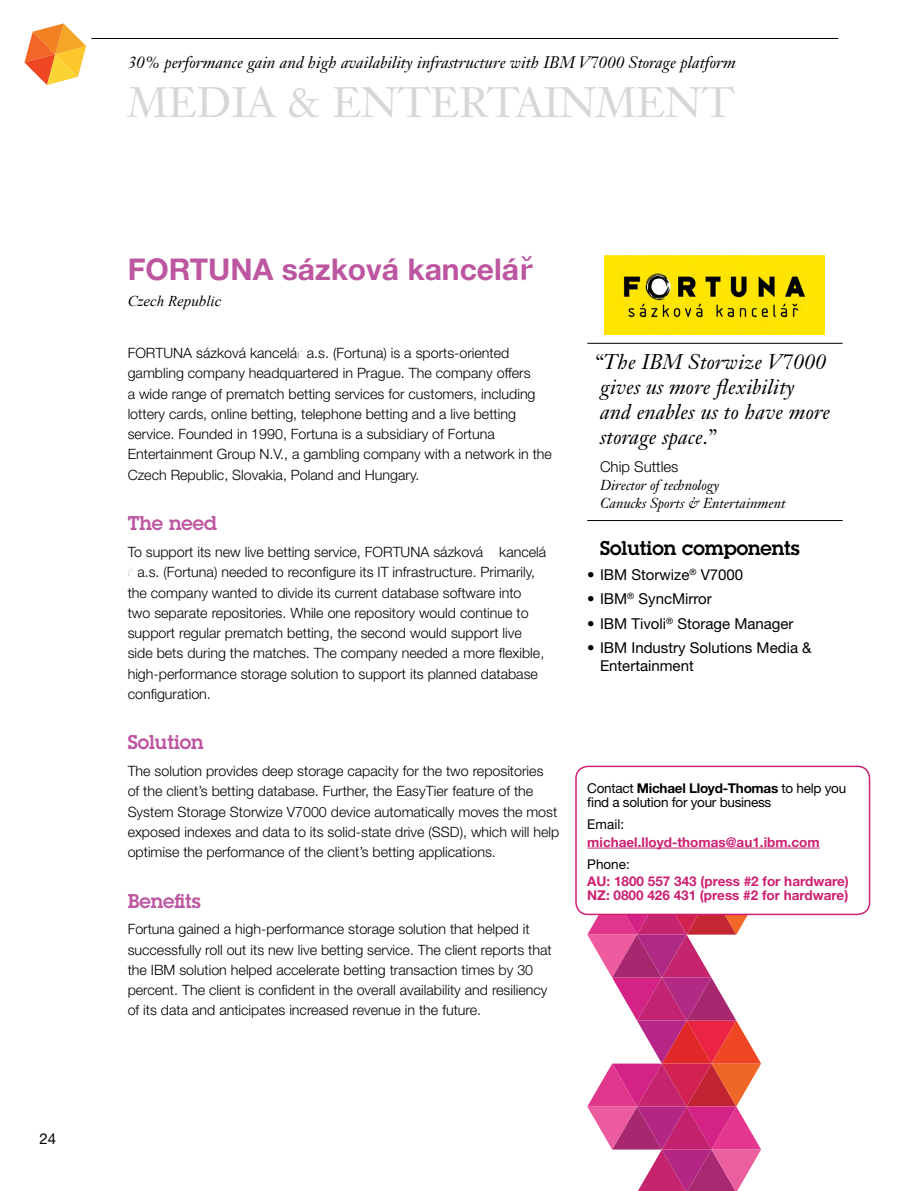
<style>
.page{position:relative;width:915px;height:1191px;background:#fff}
.page>*{position:absolute;margin:0;border:0;box-sizing:border-box;transform-origin:0 0}
.t1{font:42px "Janson Text LT Std";color:#d5d7d8}
.t2{font:700 30px "Helvetica Neue LT Std";color:#bd56a0}
.t3{font:italic 21px/25.2px "Janson Text LT Std";letter-spacing:.01em;color:#000}
.t4{font:600 19.5px "Lubalin Graph Std";color:#bd56a0}
.t5{font:600 19.5px "Lubalin Graph Std";color:#000}
.t6{font:italic 16.5px "Janson Text LT Std";color:#000}
.t7{font:15px/18px "Helvetica Neue LT Std";color:#000}
.t8{font:italic 15px "Times New Roman";color:#000}
.t9{font:300 15px "Helvetica Neue LT Std";color:#000}
.t10{font:300 14.25px/20.2px "Helvetica Neue LT Std";color:#000}
.t11{font:italic 14.25px/18px "Janson Text LT Std";color:#000}
.t12{font:700 13.5px/13.5px "Helvetica Neue LT Std";color:#ce1f71}
.t13{font:13.5px/13.5px "Helvetica Neue LT Std";letter-spacing:-.02em;color:#000}
.s1{font-weight:700}
</style>
<div class="page">
<svg style="left:24px;top:23px;width:62px;height:62px"></svg>
<hr style="left:91px;top:38px;width:747px;height:1px;background:#000">
<svg style="left:521px;top:256px;width:12px;height:25px"></svg>
<svg style="left:297px;top:348px;width:5px;height:10px"></svg>
<svg style="left:128px;top:565px;width:6px;height:11px"></svg>
<hr style="left:587px;top:343px;width:255px;height:1px;background:#000">
<hr style="left:587px;top:520px;width:255px;height:1px;background:#000">
<svg style="left:587px;top:915px;width:173px;height:276px"></svg>
<img style="left:604px;top:255px;width:220px;height:79px">
<div style="left:575px;top:765px;width:295px;height:150px;border:2px solid #ce1f71;border-radius:12px"></div>
<hr style="left:587px;top:847px;width:232px;height:1px;background:#ce1f71">
<p class="t7" style="left:39px;top:1129px;width:18px">24</p>
<p class="t6" style="left:128px;top:52px;width:609px">30% performance gain and high availability infrastructure with IBM V7000 Storage platform</p>
<h1 class="t1" style="left:128px;top:76px;width:608px">MEDIA &amp; ENTERTAINMENT</h1>
<h2 class="t2" style="left:128px;top:250px;width:393px">FORTUNA sázková kancelá</h2>
<p class="t8" style="left:128px;top:290px;width:95px">Czech Republic</p>
<p class="t10" style="left:128px;top:343px;width:425px">FORTUNA sázková kancelá a.s. (Fortuna) is a sports-oriented gambling company headquartered in Prague. The company offers<br>a wide range of prematch betting services for customers, including lottery cards, online betting, telephone betting and a live betting service. Founded in 1990, Fortuna is a subsidiary of Fortuna Entertainment Group N.V., a gambling company with a network in the Czech Republic, Slovakia, Poland and Hungary.</p>
<h3 class="t4" style="left:128px;top:510px;width:91px">The need</h3>
<p class="t10" style="left:128px;top:541px;width:420px">To support its new live betting service, FORTUNA sázková kancelá</p>
<p class="t10" style="left:137px;top:562px;width:399px">a.s. (Fortuna) needed to reconfigure its IT infrastructure. Primarily,</p>
<p class="t10" style="left:128px;top:582px;width:395px">the company wanted to divide its current database software into</p>
<p class="t10" style="left:128px;top:602px;width:402px">two separate repositories. While one repository would continue to</p>
<p class="t10" style="left:128px;top:622px;width:395px">support regular prematch betting, the second would support live</p>
<p class="t10" style="left:128px;top:643px;width:418px">side bets during the matches. The company needed a more flexible,</p>
<p class="t10" style="left:128px;top:663px;width:411px">high-performance storage solution to support its planned database</p>
<p class="t10" style="left:128px;top:683px;width:85px">configuration.</p>
<h3 class="t4" style="left:128px;top:729px;width:78px">Solution</h3>
<p class="t10" style="left:128px;top:760px;width:433px">The solution provides deep storage capacity for the two repositories<br>of the client’s betting database. Further, the EasyTier feature of the System Storage Storwize V7000 device automatically moves the most exposed indexes and data to its solid-state drive (SSD), which will help optimise the performance of the client’s betting applications.</p>
<h3 class="t4" style="left:128px;top:888px;width:74px">Benefits</h3>
<p class="t10" style="left:128px;top:919px;width:425px">Fortuna gained a high-performance storage solution that helped it successfully roll out its new live betting service. The client reports that the IBM solution helped accelerate betting transaction times by 30 percent. The client is confident in the overall availability and resiliency of its data and anticipates increased revenue in the future.</p>
<h3 class="t3" style="left:600px;top:349px;width:232px;text-indent:-6px">“The IBM Storwize V7000 gives us more flexibility and enables us to have more storage space.”</h3>
<p class="t9" style="left:600px;top:457px;width:80px">Chip Suttles</p>
<p class="t11" style="left:600px;top:476px;width:187px">Director of technology<br>Canucks Sports &amp; Entertainment</p>
<h3 class="t5" style="left:600px;top:535px;width:201px">Solution components</h3>
<p class="t7" style="left:587px;top:565px;width:157px">• IBM Storwize<sup>®</sup> V7000</p>
<p class="t7" style="left:587px;top:590px;width:126px">• IBM<sup>®</sup> SyncMirror</p>
<p class="t7" style="left:587px;top:614px;width:208px">• IBM Tivoli<sup>®</sup> Storage Manager</p>
<p class="t7" style="left:600px;top:638px;width:213px;text-indent:-13px">• IBM Industry Solutions Media &amp;<br>Entertainment</p>
<p class="t13" style="left:587px;top:781px;width:260px">Contact <span class="s1">Michael Lloyd-Thomas</span> to help you find a solution for your business</p>
<p class="t13" style="left:587px;top:817px;width:38px">Email:</p>
<p class="t12" style="left:587px;top:835px;width:234px">michael.lloyd-thomas@au1.ibm.com</p>
<p class="t13" style="left:587px;top:857px;width:44px">Phone:</p>
<p class="t12" style="left:587px;top:874px;width:263px">AU: 1800 557 343 (press #2 for hardware)<br>NZ: 0800 426 431 (press #2 for hardware)</p>
</div>
